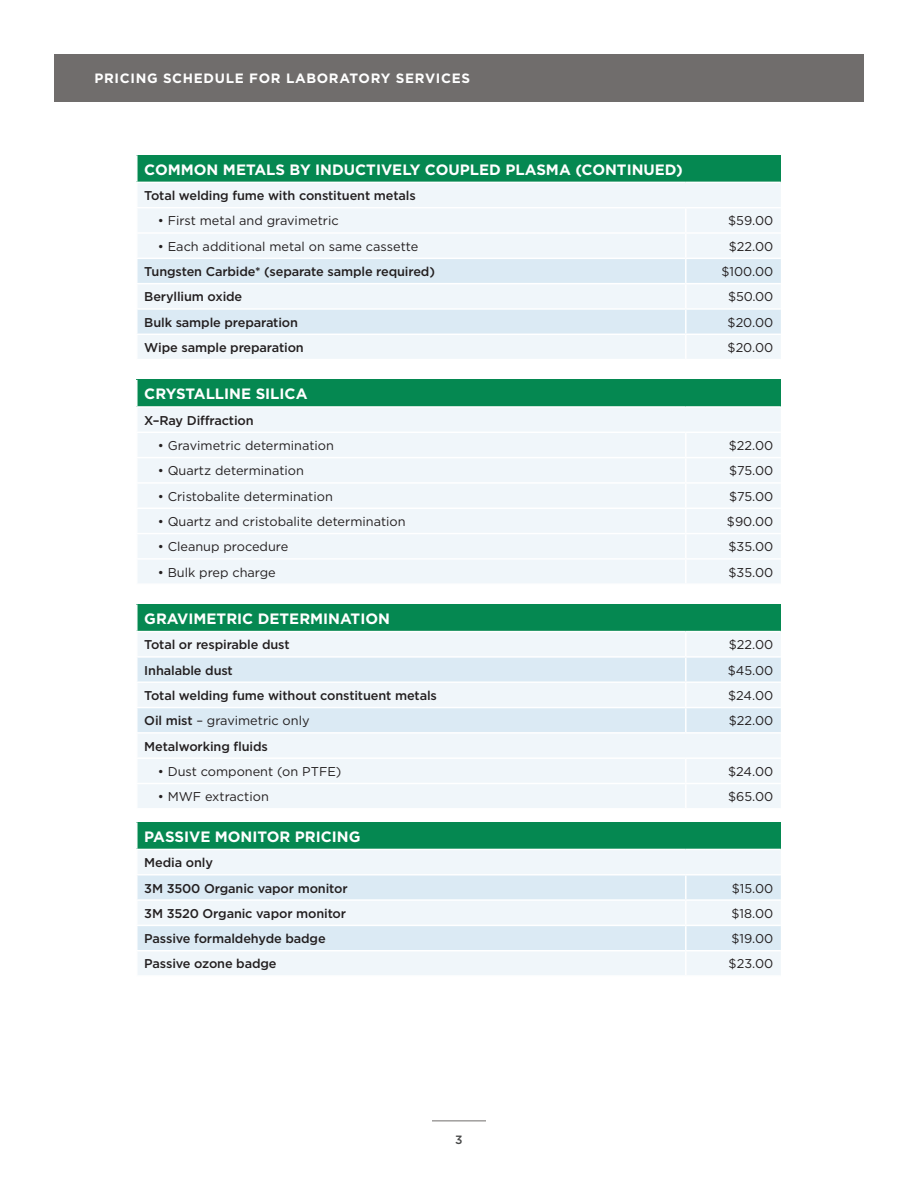
<style>
.page{position:relative;width:918px;height:1188px;background:#fff}
.page>*{position:absolute;margin:0;border:0;box-sizing:border-box;transform-origin:0 0}
.Body_Subhead__11_13{font:700 15px "Gotham";color:#fff}
.t1{font:700 13.5px "Gotham";letter-spacing:.05em;color:#fff}
.Body__9_12{font:12.75px "Gotham";color:#231f20}
.Body__9_12-2{font:500 12.75px "Gotham";letter-spacing:-.01em;color:#231f20}
.Body{font:500 12px "Gotham";color:#464747}
.s1{font-weight:500}
</style>
<div class="page">
<div style="left:137px;top:155px;width:644px;height:27px;background:#058851"></div>
<div style="left:138px;top:183px;width:643px;height:176px;background:#f0f6fa"></div>
<svg style="left:138px;top:259px;width:643px;height:75px;fill:#dbeaf4"></svg>
<hr style="left:136px;top:155px;width:2px;height:27px;background:#fff">
<hr style="left:136px;top:207px;width:550px;height:1px;background:#fff">
<hr style="left:686px;top:207px;width:95px;height:1px;background:#fff">
<hr style="left:685px;top:208px;width:2px;height:24px;background:#fff">
<hr style="left:136px;top:232px;width:550px;height:2px;background:#fff">
<hr style="left:686px;top:232px;width:95px;height:2px;background:#fff">
<hr style="left:685px;top:234px;width:2px;height:24px;background:#fff">
<hr style="left:136px;top:258px;width:550px;height:1px;background:#fff">
<hr style="left:686px;top:258px;width:95px;height:1px;background:#fff">
<hr style="left:685px;top:259px;width:2px;height:24px;background:#fff">
<hr style="left:136px;top:283px;width:550px;height:1px;background:#fff">
<hr style="left:686px;top:283px;width:95px;height:1px;background:#fff">
<hr style="left:685px;top:284px;width:2px;height:24px;background:#fff">
<hr style="left:136px;top:308px;width:550px;height:2px;background:#fff">
<hr style="left:686px;top:308px;width:95px;height:2px;background:#fff">
<hr style="left:685px;top:310px;width:2px;height:24px;background:#fff">
<hr style="left:136px;top:334px;width:550px;height:1px;background:#fff">
<hr style="left:686px;top:334px;width:95px;height:1px;background:#fff">
<hr style="left:685px;top:335px;width:2px;height:24px;background:#fff">
<div style="left:137px;top:380px;width:644px;height:27px;background:#058851"></div>
<div style="left:138px;top:408px;width:643px;height:175px;background:#f0f6fa"></div>
<hr style="left:136px;top:380px;width:2px;height:26px;background:#fff">
<hr style="left:136px;top:406px;width:550px;height:2px;background:#fff">
<hr style="left:686px;top:406px;width:95px;height:2px;background:#fff">
<hr style="left:136px;top:432px;width:550px;height:1px;background:#fff">
<hr style="left:686px;top:432px;width:95px;height:1px;background:#fff">
<hr style="left:685px;top:433px;width:2px;height:24px;background:#fff">
<hr style="left:136px;top:457px;width:550px;height:1px;background:#fff">
<hr style="left:686px;top:457px;width:95px;height:1px;background:#fff">
<hr style="left:685px;top:458px;width:2px;height:24px;background:#fff">
<hr style="left:136px;top:482px;width:550px;height:2px;background:#fff">
<hr style="left:686px;top:482px;width:95px;height:2px;background:#fff">
<hr style="left:685px;top:484px;width:2px;height:24px;background:#fff">
<hr style="left:136px;top:508px;width:550px;height:1px;background:#fff">
<hr style="left:686px;top:508px;width:95px;height:1px;background:#fff">
<hr style="left:685px;top:509px;width:2px;height:24px;background:#fff">
<hr style="left:136px;top:533px;width:550px;height:1px;background:#fff">
<hr style="left:686px;top:533px;width:95px;height:1px;background:#fff">
<hr style="left:685px;top:534px;width:2px;height:24px;background:#fff">
<hr style="left:136px;top:558px;width:550px;height:2px;background:#fff">
<hr style="left:686px;top:558px;width:95px;height:2px;background:#fff">
<hr style="left:685px;top:560px;width:2px;height:23px;background:#fff">
<div style="left:137px;top:604px;width:644px;height:28px;background:#058851"></div>
<div style="left:138px;top:633px;width:643px;height:175px;background:#f0f6fa"></div>
<svg style="left:138px;top:658px;width:643px;height:74px;fill:#dbeaf4"></svg>
<hr style="left:136px;top:604px;width:2px;height:27px;background:#fff">
<hr style="left:136px;top:631px;width:550px;height:1px;background:#fff">
<hr style="left:686px;top:631px;width:95px;height:1px;background:#fff">
<hr style="left:685px;top:632px;width:2px;height:24px;background:#fff">
<hr style="left:136px;top:656px;width:550px;height:2px;background:#fff">
<hr style="left:686px;top:656px;width:95px;height:2px;background:#fff">
<hr style="left:685px;top:658px;width:2px;height:23px;background:#fff">
<hr style="left:136px;top:681px;width:550px;height:2px;background:#fff">
<hr style="left:686px;top:681px;width:95px;height:2px;background:#fff">
<hr style="left:685px;top:683px;width:2px;height:24px;background:#fff">
<hr style="left:136px;top:707px;width:550px;height:1px;background:#fff">
<hr style="left:686px;top:707px;width:95px;height:1px;background:#fff">
<hr style="left:685px;top:708px;width:2px;height:24px;background:#fff">
<hr style="left:136px;top:732px;width:550px;height:2px;background:#fff">
<hr style="left:686px;top:732px;width:95px;height:2px;background:#fff">
<hr style="left:136px;top:757px;width:550px;height:2px;background:#fff">
<hr style="left:686px;top:757px;width:95px;height:2px;background:#fff">
<hr style="left:685px;top:759px;width:2px;height:24px;background:#fff">
<hr style="left:136px;top:783px;width:550px;height:1px;background:#fff">
<hr style="left:686px;top:783px;width:95px;height:1px;background:#fff">
<hr style="left:685px;top:784px;width:2px;height:24px;background:#fff">
<div style="left:137px;top:822px;width:644px;height:27px;background:#058851"></div>
<div style="left:138px;top:850px;width:643px;height:125px;background:#f0f6fa"></div>
<svg style="left:138px;top:876px;width:643px;height:74px;fill:#dbeaf4"></svg>
<hr style="left:136px;top:822px;width:2px;height:27px;background:#fff">
<hr style="left:136px;top:874px;width:550px;height:2px;background:#fff">
<hr style="left:686px;top:874px;width:95px;height:2px;background:#fff">
<hr style="left:685px;top:876px;width:2px;height:23px;background:#fff">
<hr style="left:136px;top:899px;width:550px;height:2px;background:#fff">
<hr style="left:686px;top:899px;width:95px;height:2px;background:#fff">
<hr style="left:685px;top:901px;width:2px;height:24px;background:#fff">
<hr style="left:136px;top:925px;width:550px;height:1px;background:#fff">
<hr style="left:686px;top:925px;width:95px;height:1px;background:#fff">
<hr style="left:685px;top:926px;width:2px;height:24px;background:#fff">
<hr style="left:136px;top:950px;width:550px;height:1px;background:#fff">
<hr style="left:686px;top:950px;width:95px;height:1px;background:#fff">
<hr style="left:685px;top:951px;width:2px;height:24px;background:#fff">
<div style="left:54px;top:54px;width:810px;height:47px;background:#706d6c"></div>
<hr style="left:432px;top:1121px;width:54px;height:1px;background:#706d6c">
<p class="t1" style="left:94px;top:69px;width:377px">PRICING SCHEDULE FOR LABORATORY SERVICES</p>
<p class="Body_Subhead__11_13" style="left:144px;top:160px;width:540px">COMMON METALS BY INDUCTIVELY COUPLED PLASMA (CONTINUED)</p>
<p class="Body__9_12-2" style="left:144px;top:187px;width:273px">Total welding fume with constituent metals</p>
<p class="Body__9_12" style="left:158px;top:213px;width:182px">• First metal and gravimetric</p>
<p class="Body__9_12" style="left:728px;top:213px;width:47px">$59.00</p>
<p class="Body__9_12" style="left:158px;top:238px;width:262px">• Each additional metal on same cassette</p>
<p class="Body__9_12" style="left:729px;top:238px;width:46px">$22.00</p>
<p class="Body__9_12-2" style="left:144px;top:263px;width:292px">Tungsten Carbide* (separate sample required)</p>
<p class="Body__9_12" style="left:722px;top:263px;width:53px">$100.00</p>
<p class="Body__9_12-2" style="left:144px;top:289px;width:99px">Beryllium oxide</p>
<p class="Body__9_12" style="left:728px;top:289px;width:47px">$50.00</p>
<p class="Body__9_12-2" style="left:144px;top:314px;width:155px">Bulk sample preparation</p>
<p class="Body__9_12" style="left:728px;top:314px;width:47px">$20.00</p>
<p class="Body__9_12-2" style="left:144px;top:339px;width:161px">Wipe sample preparation</p>
<p class="Body__9_12" style="left:728px;top:339px;width:47px">$20.00</p>
<p class="Body_Subhead__11_13" style="left:144px;top:384px;width:165px">CRYSTALLINE SILICA</p>
<p class="Body__9_12-2" style="left:144px;top:412px;width:111px">X–Ray Diffraction</p>
<p class="Body__9_12" style="left:158px;top:437px;width:178px">• Gravimetric determination</p>
<p class="Body__9_12" style="left:729px;top:437px;width:46px">$22.00</p>
<p class="Body__9_12" style="left:158px;top:463px;width:148px">• Quartz determination</p>
<p class="Body__9_12" style="left:729px;top:463px;width:46px">$75.00</p>
<p class="Body__9_12" style="left:158px;top:488px;width:177px">• Cristobalite determination</p>
<p class="Body__9_12" style="left:729px;top:488px;width:46px">$75.00</p>
<p class="Body__9_12" style="left:158px;top:513px;width:249px">• Quartz and cristobalite determination</p>
<p class="Body__9_12" style="left:727px;top:513px;width:48px">$90.00</p>
<p class="Body__9_12" style="left:158px;top:539px;width:132px">• Cleanup procedure</p>
<p class="Body__9_12" style="left:729px;top:539px;width:46px">$35.00</p>
<p class="Body__9_12" style="left:158px;top:564px;width:120px">• Bulk prep charge</p>
<p class="Body__9_12" style="left:729px;top:564px;width:46px">$35.00</p>
<p class="Body_Subhead__11_13" style="left:144px;top:609px;width:247px">GRAVIMETRIC DETERMINATION</p>
<p class="Body__9_12-2" style="left:144px;top:636px;width:147px">Total or respirable dust</p>
<p class="Body__9_12" style="left:729px;top:637px;width:46px">$22.00</p>
<p class="Body__9_12-2" style="left:144px;top:662px;width:90px">Inhalable dust</p>
<p class="Body__9_12" style="left:728px;top:662px;width:47px">$45.00</p>
<p class="Body__9_12-2" style="left:144px;top:687px;width:294px">Total welding fume without constituent metals</p>
<p class="Body__9_12" style="left:728px;top:687px;width:47px">$24.00</p>
<p class="Body__9_12" style="left:144px;top:713px;width:167px"><span class="s1">Oil mist</span> – gravimetric only</p>
<p class="Body__9_12" style="left:729px;top:713px;width:46px">$22.00</p>
<p class="Body__9_12-2" style="left:144px;top:738px;width:125px">Metalworking fluids</p>
<p class="Body__9_12" style="left:158px;top:763px;width:185px">• Dust component (on PTFE)</p>
<p class="Body__9_12" style="left:728px;top:763px;width:47px">$24.00</p>
<p class="Body__9_12" style="left:158px;top:789px;width:113px">• MWF extraction</p>
<p class="Body__9_12" style="left:728px;top:789px;width:47px">$65.00</p>
<p class="Body_Subhead__11_13" style="left:144px;top:827px;width:218px">PASSIVE MONITOR PRICING</p>
<p class="Body__9_12-2" style="left:144px;top:854px;width:70px">Media only</p>
<p class="Body__9_12-2" style="left:144px;top:880px;width:205px">3M 3500 Organic vapor monitor</p>
<p class="Body__9_12" style="left:732px;top:880px;width:43px">$15.00</p>
<p class="Body__9_12-2" style="left:144px;top:905px;width:203px">3M 3520 Organic vapor monitor</p>
<p class="Body__9_12" style="left:731px;top:905px;width:43px">$18.00</p>
<p class="Body__9_12-2" style="left:144px;top:930px;width:183px">Passive formaldehyde badge</p>
<p class="Body__9_12" style="left:731px;top:930px;width:43px">$19.00</p>
<p class="Body__9_12-2" style="left:144px;top:956px;width:134px">Passive ozone badge</p>
<p class="Body__9_12" style="left:729px;top:956px;width:46px">$23.00</p>
<p class="Body" style="left:455px;top:1132px;width:9px">3</p>
</div>
